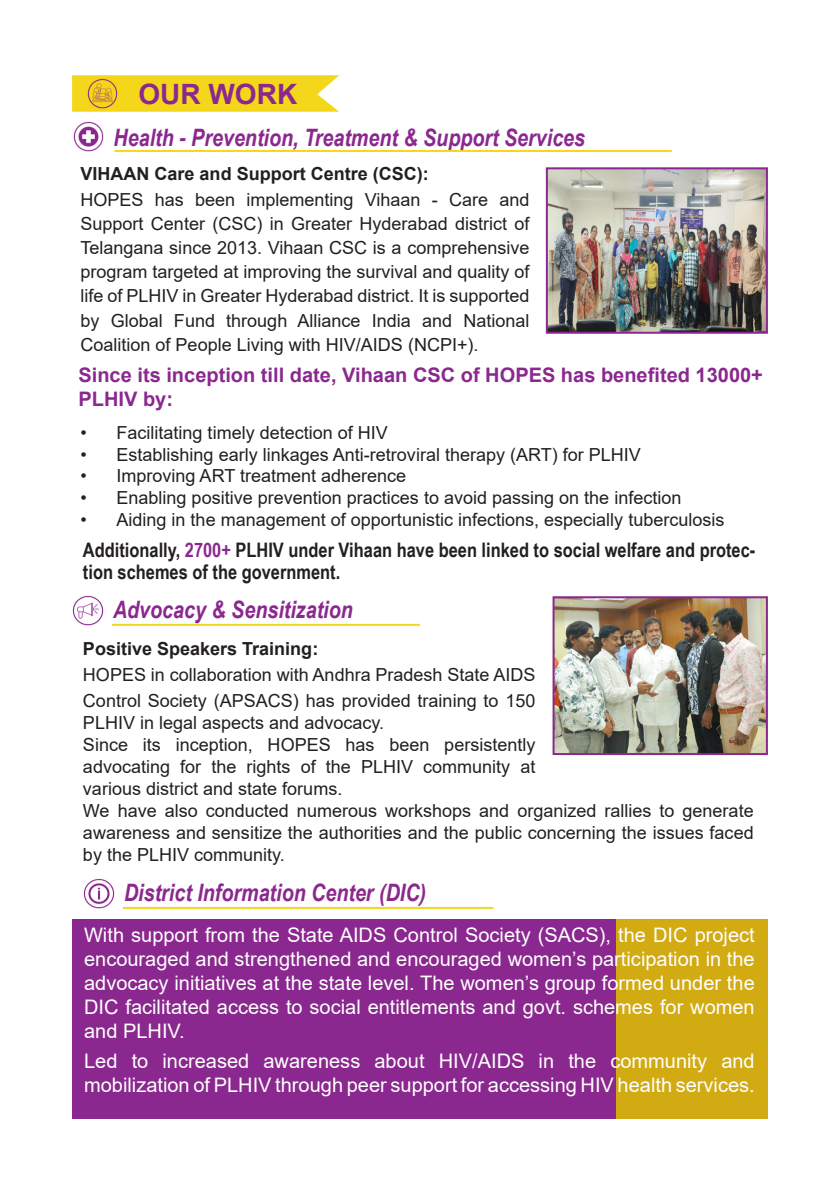
<style>
.page{position:relative;width:840px;height:1191px;background:#fff}
.page>*{position:absolute;margin:0;border:0;box-sizing:border-box;transform-origin:0 0}
.t1{font:700 28px "Arial";color:#8b288f}
.t2{font:italic 700 24px "Arial Narrow";color:#8b288f}
.t3{font:20px/24px "Arial";color:#fff;text-align:justify}
.t4{font:700 20px/22px "Arial Narrow";color:#231f20}
.t5{font:700 20px/24px "Arial";color:#8b288f}
.t6{font:18px/24px "Arial";color:#231f20;text-align:justify}
.t7{font:700 18px "Arial";color:#231f20}
.s1{color:#8b288f}
</style>
<div class="page">
<svg style="left:72px;top:75px;width:267px;height:37px;background:#f4d927"></svg>
<img style="left:86px;top:77px;width:33px;height:33px">
<img style="left:73px;top:121px;width:31px;height:31px">
<hr style="left:114px;top:150px;width:557px;height:2px;background:#f4d71a">
<img style="left:548px;top:170px;width:216px;height:161px">
<div style="left:545px;top:167px;width:222px;height:167px;border:2px solid #8b288f"></div>
<div style="left:201px;top:919px;width:566px;height:200px;background:#d2aa11"></div>
<div style="left:72px;top:919px;width:543px;height:200px;background:#8b288f"></div>
<img style="left:72px;top:595px;width:32px;height:31px">
<hr style="left:112px;top:624px;width:308px;height:2px;background:#f4d71a">
<img style="left:83px;top:878px;width:32px;height:31px">
<hr style="left:123px;top:907px;width:370px;height:2px;background:#f4d71a">
<img style="left:555px;top:599px;width:209px;height:153px">
<div style="left:552px;top:596px;width:215px;height:159px;border:2px solid #8b288f"></div>
<p class="t1" style="left:138px;top:74px;width:160px">OUR WORK</p>
<p class="t2" style="left:113px;top:119px;width:473px">Health - Prevention, Treatment &amp; Support Services</p>
<p class="t7" style="left:80px;top:161px;width:350px">VIHAAN Care and Support Centre (CSC):</p>
<p class="t6" style="left:80px;top:188px;width:450px">HOPES has been implementing Vihaan - Care and Support Center (CSC) in Greater Hyderabad district of Telangana since 2013. Vihaan CSC is a comprehensive program targeted at improving the survival and quality of life of PLHIV in Greater Hyderabad district. It is supported by Global Fund through Alliance India and National Coalition of People Living with HIV/AIDS (NCPI+).</p>
<p class="t5" style="left:78px;top:364px;width:685px">Since its inception till date, Vihaan CSC of HOPES has benefited 13000+<br>PLHIV by:</p>
<p class="t6" style="left:80px;top:421px;width:309px">• Facilitating timely detection of HIV</p>
<p class="t6" style="left:80px;top:442px;width:561px">• Establishing early linkages Anti-retroviral therapy (ART) for PLHIV</p>
<p class="t6" style="left:80px;top:464px;width:327px">• Improving ART treatment adherence</p>
<p class="t6" style="left:80px;top:485px;width:602px">• Enabling positive prevention practices to avoid passing on the infection</p>
<p class="t6" style="left:80px;top:507px;width:645px">• Aiding in the management of opportunistic infections, especially tuberculosis</p>
<p class="t4" style="left:83px;top:538px;width:673px">Additionally, <span class="s1">2700+</span> PLHIV under Vihaan have been linked to social welfare and protec&shy;tion schemes of the government.</p>
<p class="t2" style="left:113px;top:591px;width:241px">Advocacy &amp; Sensitization</p>
<p class="t7" style="left:83px;top:636px;width:237px">Positive Speakers Training:</p>
<p class="t6" style="left:83px;top:662px;width:454px;line-height:26px">HOPES in collaboration with Andhra Pradesh State AIDS<br>Control Society (APSACS) has provided training to 150</p>
<p class="t6" style="left:83px;top:711px;width:302px">PLHIV in legal aspects and advocacy.</p>
<p class="t6" style="left:83px;top:734px;width:453px;line-height:22px">Since its inception, HOPES has been persistently advocating for the rights of the PLHIV community at various district and state forums.</p>
<p class="t6" style="left:83px;top:800px;width:671px;line-height:22px">We have also conducted numerous workshops and organized rallies to generate awareness and sensitize the authorities and the public concerning the issues faced by the PLHIV community.</p>
<p class="t2" style="left:124px;top:874px;width:303px">District Information Center (DIC)</p>
<p class="t3" style="left:84px;top:922px;width:671px">With support from the State AIDS Control Society (SACS), the DIC project encouraged and strengthened and encouraged women’s participation in the advocacy initiatives at the state level. The women’s group formed under the DIC facilitated access to social entitlements and govt. schemes for women and PLHIV.</p>
<p class="t3" style="left:84px;top:1048px;width:671px">Led to increased awareness about HIV/AIDS in the community and mobilization of PLHIV through peer support for accessing HIV health services.</p>
</div>
